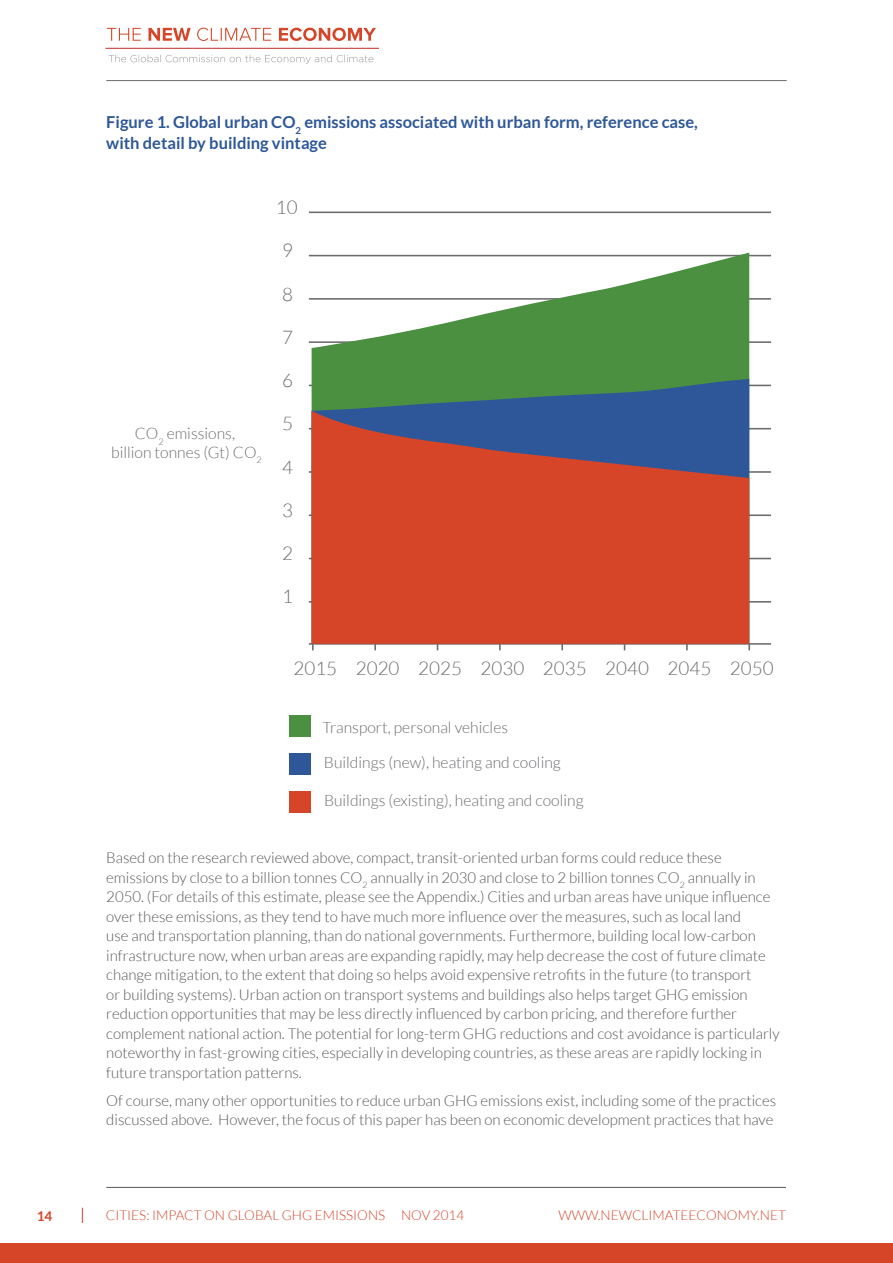
<style>
.page{position:relative;width:893px;height:1263px;background:#fff}
.page>*{position:absolute;margin:0;border:0;box-sizing:border-box;transform-origin:0 0}
.t1{font:300 18.9px "Lato";color:#6c6d70}
.t2{font:700 16.5px/21px "Lato";color:#2d5799}
.t3{font:300 15.75px/18.9px "Lato";color:#6c6d70;text-align:center}
.t4{font:300 15px/19.5px "Lato";color:#57585a}
.t5{font:300 13.5px "Lato";color:#d64527}
.t6{font:700 13.5px "Lato";color:#d64527}
</style>
<div class="page">
<div style="left:0;top:1243px;width:893px;height:20px;background:#d64527"></div>
<hr style="left:106px;top:1187px;width:680px;height:1px;background:#57585a">
<hr style="left:106px;top:80px;width:681px;height:1px;background:#6c6d70">
<svg style="left:82px;top:1208px;width:1px;height:15px"></svg>
<svg style="left:107px;top:28px;width:269px;height:13px"></svg>
<hr style="left:106px;top:48px;width:273px;height:1px;background:#c62a28">
<svg style="left:109px;top:55px;width:264px;height:9px"></svg>
<hr style="left:309px;top:643px;width:462px;height:2px;background:#6c6d70">
<hr style="left:309px;top:601px;width:462px;height:2px;background:#6c6d70">
<hr style="left:309px;top:558px;width:462px;height:1px;background:#6c6d70">
<hr style="left:309px;top:514px;width:462px;height:2px;background:#6c6d70">
<hr style="left:309px;top:471px;width:462px;height:2px;background:#6c6d70">
<hr style="left:309px;top:428px;width:462px;height:1px;background:#6c6d70">
<hr style="left:309px;top:385px;width:462px;height:1px;background:#6c6d70">
<hr style="left:309px;top:341px;width:462px;height:2px;background:#6c6d70">
<hr style="left:309px;top:298px;width:462px;height:2px;background:#6c6d70">
<hr style="left:309px;top:255px;width:462px;height:1px;background:#6c6d70">
<hr style="left:309px;top:211px;width:462px;height:2px;background:#6c6d70">
<div style="left:289px;top:715px;width:21px;height:21px;background:#4b9041"></div>
<div style="left:289px;top:753px;width:21px;height:21px;background:#2d5799"></div>
<div style="left:289px;top:791px;width:21px;height:22px;background:#d64527"></div>
<svg style="left:312px;top:253px;width:437px;height:126px;fill:#4b9041"></svg>
<svg style="left:312px;top:379px;width:437px;height:32px;fill:#4b9041"></svg>
<svg style="left:312px;top:411px;width:437px;height:233px;fill:#d64527"></svg>
<p class="t2" style="left:106px;top:111px;width:593px">Figure 1. Global urban CO<sub>2</sub> emissions associated with urban form, reference case, with detail by building vintage</p>
<p class="t1" style="left:276px;top:197px;width:23px">10</p>
<p class="t1" style="left:282px;top:240px;width:12px">9</p>
<p class="t1" style="left:282px;top:284px;width:12px">8</p>
<p class="t1" style="left:282px;top:327px;width:12px">7</p>
<p class="t3" style="left:111px;top:424px;width:152px">CO<sub>2</sub> emissions,<br>billion tonnes (Gt) CO<sub>2</sub></p>
<p class="t1" style="left:282px;top:370px;width:12px">6</p>
<p class="t1" style="left:282px;top:413px;width:12px">5</p>
<p class="t1" style="left:282px;top:457px;width:12px">4</p>
<p class="t1" style="left:282px;top:500px;width:12px">3</p>
<p class="t1" style="left:282px;top:543px;width:12px">2</p>
<p class="t1" style="left:282px;top:586px;width:12px">1</p>
<p class="t1" style="left:293px;top:658px;width:482px">2015 2020 2025 2030 2035 2040 2045 2050</p>
<p class="t3" style="left:322px;top:717px;width:187px">Transport, personal vehicles</p>
<p class="t3" style="left:324px;top:753px;width:238px">Buildings (new), heating and cooling</p>
<p class="t3" style="left:324px;top:791px;width:261px">Buildings (existing), heating and cooling</p>
<p class="t4" style="left:106px;top:848px;width:675px">Based on the research reviewed above, compact, transit-oriented urban forms could reduce these emissions by close to a billion tonnes CO<sub>2</sub> annually in 2030 and close to 2 billion tonnes CO<sub>2</sub> annually in 2050. (For details of this estimate, please see the Appendix.) Cities and urban areas have unique influence over these emissions, as they tend to have much more influence over the measures, such as local land<br>use and transportation planning, than do national governments. Furthermore, building local low-carbon infrastructure now, when urban areas are expanding rapidly, may help decrease the cost of future climate change mitigation, to the extent that doing so helps avoid expensive retrofits in the future (to transport<br>or building systems). Urban action on transport systems and buildings also helps target GHG emission reduction opportunities that may be less directly influenced by carbon pricing, and therefore further complement national action. The potential for long-term GHG reductions and cost avoidance is particularly noteworthy in fast-growing cities, especially in developing countries, as these areas are rapidly locking in future transportation patterns.</p>
<p class="t4" style="left:106px;top:1091px;width:671px">Of course, many other opportunities to reduce urban GHG emissions exist, including some of the practices discussed above. However, the focus of this paper has been on economic development practices that have</p>
<p class="t6" style="left:37px;top:1208px;width:17px">14</p>
<p class="t5" style="left:106px;top:1208px;width:360px">CITIES: IMPACT ON GLOBAL GHG EMISSIONS NOV 2014</p>
<p class="t5" style="left:559px;top:1208px;width:229px">WWW.NEWCLIMATEECONOMY.NET</p>
</div>
